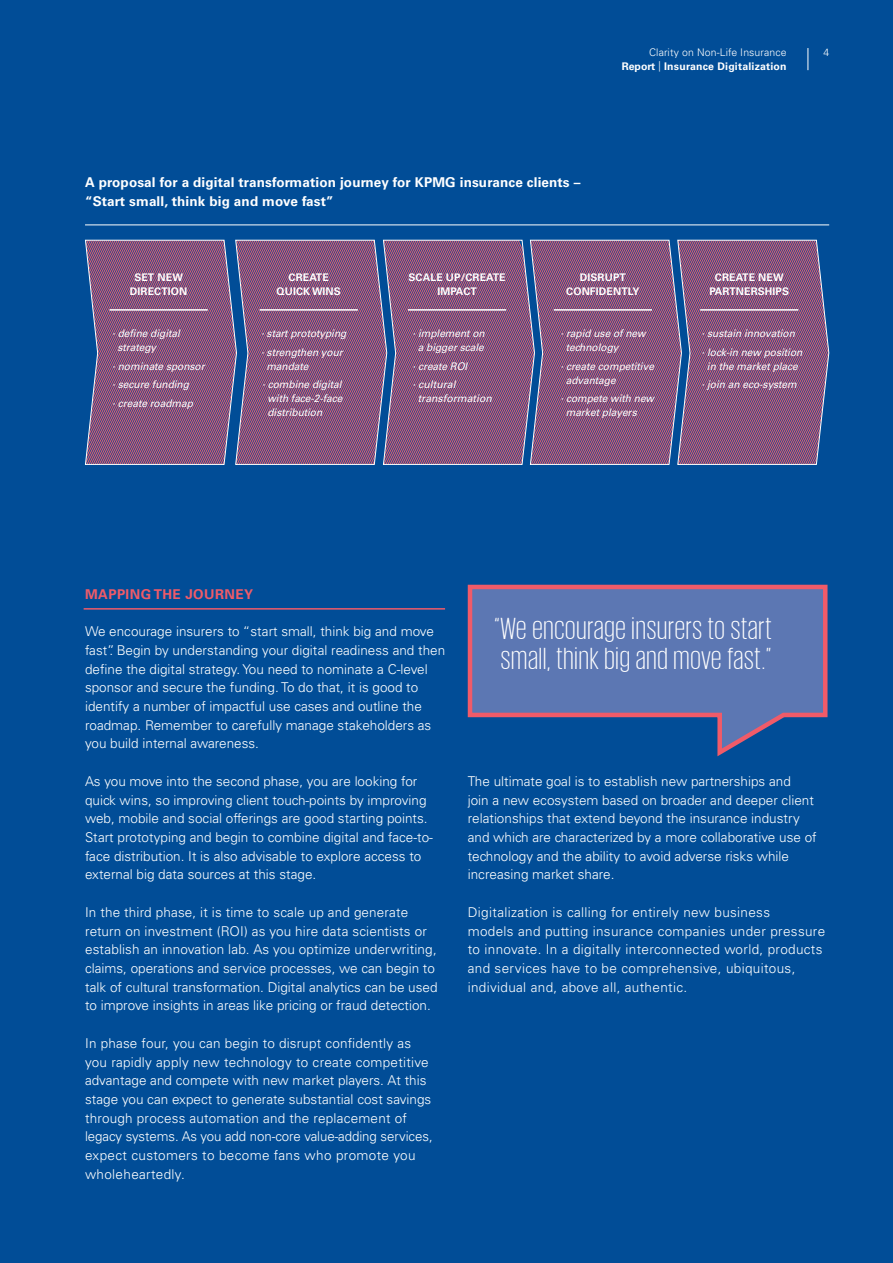
<style>
.page{position:relative;width:893px;height:1263px;background:#014d97}
.page>*{position:absolute;margin:0;border:0;box-sizing:border-box;transform-origin:0 0}
.t1{font:300 31.5px/29.2px "KPMG";letter-spacing:.03em;color:#fff}
.t2{font:300 13.5px/18.8px "Univers LT Std";color:#fff}
.t3{font:300 13.5px/18.8px "Univers LT Std";letter-spacing:.025em;color:#fff}
.t4{font:700 13.5px/18.8px "Univers LT Std";letter-spacing:.01em;color:#fff}
.t5{font:700 13.5px "Univers LT Std";letter-spacing:.03em;color:#f05b69}
.t6{font:italic 10.5px/18.8px "Univers LT Std";letter-spacing:-.005em;color:#fff}
.t7{font:700 10.5px/14.1px "Univers LT Std";letter-spacing:.01em;color:#fff;text-align:center}
.t8{font:300 10.5px "Univers LT Std";letter-spacing:.01em;color:#fff}
.s1{font-weight:300}
</style>
<div class="page">
<hr style="left:84px;top:608px;width:361px;height:2px;background:#f05b69">
<hr style="left:85px;top:225px;width:744px;height:1px;background:#fff">
<svg style="left:85px;top:239px;width:745px;height:226px;background:#805781"></svg>
<hr style="left:109px;top:309px;width:99px;height:2px;background:#fff">
<hr style="left:260px;top:309px;width:98px;height:2px;background:#fff">
<hr style="left:408px;top:309px;width:98px;height:2px;background:#fff">
<hr style="left:554px;top:309px;width:98px;height:2px;background:#fff">
<hr style="left:700px;top:309px;width:98px;height:2px;background:#fff">
<svg style="left:467px;top:584px;width:361px;height:173px"></svg>
<svg style="left:807px;top:48px;width:1px;height:22px"></svg>
<p class="t8" style="left:649px;top:46px;width:139px">Clarity on Non-Life Insurance</p>
<p class="t8" style="left:823px;top:46px;width:7px">4</p>
<p class="t7" style="left:622px;top:59px;width:166px">Report <span class="s1">|</span> Insurance Digitalization</p>
<p class="t4" style="left:85px;top:173px;width:497px">A proposal for a digital transformation journey for KPMG insurance clients – “Start small, think big and move fast”</p>
<p class="t7" style="left:130px;top:270px;width:59px">SET NEW<br>DIRECTION</p>
<p class="t6" style="left:118px;top:326px;width:64px;line-height:14.1px;text-indent:-5px">· define digital strategy</p>
<p class="t6" style="left:112px;top:357px;width:94px">· nominate sponsor · secure funding<br>· create roadmap</p>
<p class="t7" style="left:276px;top:270px;width:66px">CREATE<br>QUICK WINS</p>
<p class="t7" style="left:409px;top:270px;width:99px">SCALE UP/CREATE<br>IMPACT</p>
<p class="t7" style="left:566px;top:270px;width:75px">DISRUPT<br>CONFIDENTLY</p>
<p class="t7" style="left:709px;top:270px;width:81px">CREATE NEW<br>PARTNERSHIPS</p>
<p class="t6" style="left:261px;top:324px;width:87px">· start prototyping · strengthen your</p>
<p class="t6" style="left:262px;top:357px;width:81px;text-indent:4px">mandate<br>· combine digital</p>
<p class="t6" style="left:267px;top:392px;width:77px;line-height:14.1px">with face-2-face distribution</p>
<p class="t6" style="left:412px;top:326px;width:74px;line-height:14.1px;text-align:center">· implement on a bigger scale</p>
<p class="t6" style="left:412px;top:357px;width:56px">· create ROI · cultural</p>
<p class="t6" style="left:418px;top:389px;width:76px">transformation</p>
<p class="t6" style="left:566px;top:326px;width:81px;line-height:14.1px;text-indent:-5px">· rapid use of new technology</p>
<p class="t6" style="left:566px;top:359px;width:90px;line-height:14.1px;text-indent:-5px">· create competitive advantage</p>
<p class="t6" style="left:566px;top:392px;width:90px;line-height:14.1px;text-indent:-5px">· compete with new market players</p>
<p class="t6" style="left:702px;top:324px;width:102px">· sustain innovation<br>· lock-in new position</p>
<p class="t6" style="left:702px;top:357px;width:98px;text-align:center">in the market place · join an eco-system</p>
<p class="t5" style="left:85px;top:586px;width:170px">MAPPING THE JOURNEY</p>
<p class="t2" style="left:85px;top:622px;width:362px">We encourage insurers to “start small, think big and move fast”. Begin by understanding your digital readiness and then define the digital strategy. You need to nominate a C-level sponsor and secure the funding. To do that, it is good to identify a number of impactful use cases and outline the roadmap. Remember to carefully manage stakeholders as you build internal awareness.</p>
<p class="t2" style="left:85px;top:772px;width:349px">As you move into the second phase, you are looking for quick wins, so improving client touch-points by improving web, mobile and social offerings are good starting points.<br>Start prototyping and begin to combine digital and face-to&shy;face distribution. It is also advisable to explore access to external big data sources at this stage.</p>
<p class="t2" style="left:85px;top:903px;width:354px">In the third phase, it is time to scale up and generate return on investment (ROI) as you hire data scientists or establish an innovation lab. As you optimize underwriting, claims, operations and service processes, we can begin to talk of cultural transformation. Digital analytics can be used to improve insights in areas like pricing or fraud detection.</p>
<p class="t2" style="left:85px;top:1034px;width:349px">In phase four, you can begin to disrupt confidently as you rapidly apply new technology to create competitive advantage and compete with new market players. At this stage you can expect to generate substantial cost savings through process automation and the replacement of legacy systems. As you add non-core value-adding services, expect customers to become fans who promote you wholeheartedly.</p>
<h1 class="t1" style="left:494px;top:613px;width:279px">“We encourage insurers to start small, think big and move fast.”</h1>
<p class="t2" style="left:468px;top:772px;width:350px">The ultimate goal is to establish new partnerships and<br>join a new ecosystem based on broader and deeper client relationships that extend beyond the insurance industry and which are characterized by a more collaborative use of technology and the ability to avoid adverse risks while increasing market share.</p>
<p class="t3" style="left:468px;top:903px;width:359px">Digitalization is calling for entirely new business<br>models and putting insurance companies under pressure to innovate. In a digitally interconnected world, products and services have to be comprehensive, ubiquitous, individual and, above all, authentic.</p>
</div>
